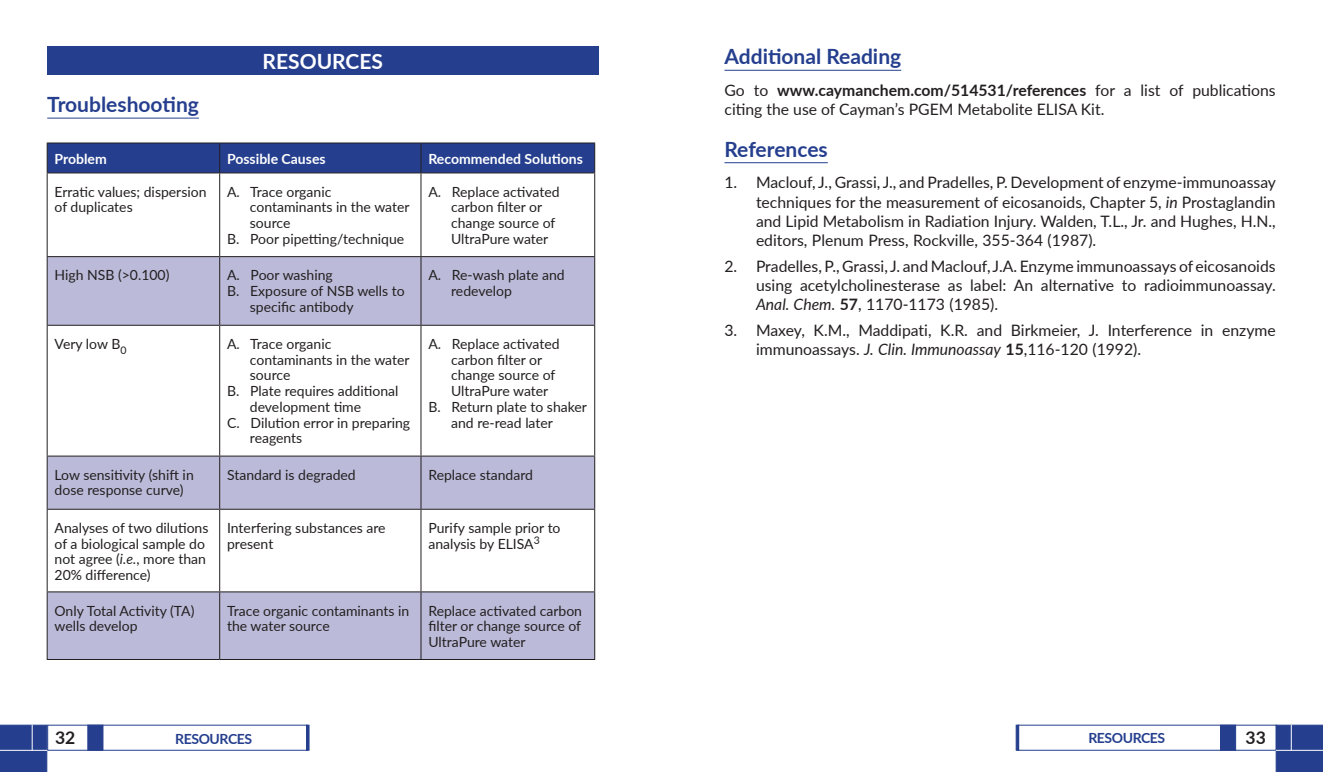
<style>
.page{position:relative;width:1323px;height:772px;background:#fff}
.page>*{position:absolute;margin:0;border:0;box-sizing:border-box;transform-origin:0 0}
.Heading_-_Resources{font:700 21px "Lato";color:#253f8e}
.Section_Heading_-_Wh{font:700 21px "Lato";color:#fff}
.t1{font:700 17.5px "Lato";color:#231f20}
.Long__List{font:15.75px/19.2px "Lato";color:#231f20;text-align:justify}
.Body_Text{font:15.75px/19.2px "Lato";color:#231f20}
.Troubleshooting_Body{font:14px/15.8px "Lato";color:#231f20}
.Table_Heading{font:700 14px "Lato";color:#fff}
.t2{font:700 14px "Lato";letter-spacing:-.03em;color:#253f8e}
.s1{font-style:italic}
.s2{font-weight:700}
</style>
<div class="page">
<div style="left:87px;top:724px;width:16px;height:26px;background:#253f8e;border:1px solid #253f8e"></div>
<hr style="left:306px;top:724px;width:3px;height:26px;background:#253f8e">
<div style="left:1220px;top:724px;width:16px;height:26px;background:#253f8e;border:1px solid #253f8e"></div>
<div style="left:1016px;top:724px;width:3px;height:26px;background:#253f8e;border:1px solid #253f8e"></div>
<svg style="left:0;top:724px;width:47px;height:48px;background:#2b4491"></svg>
<hr style="left:0;top:750px;width:47px;height:1px;background:#fff">
<svg style="left:1276px;top:724px;width:47px;height:48px;background:#2b4491"></svg>
<hr style="left:1276px;top:750px;width:47px;height:1px;background:#fff">
<hr style="left:47px;top:118px;width:152px;height:1px;background:#253f8e">
<div style="left:47px;top:46px;width:551px;height:28px;background:#253f8e"></div>
<svg style="left:48px;top:257px;width:546px;height:402px"></svg>
<hr style="left:47px;top:142px;width:173px;height:1px;background:#231f20">
<hr style="left:47px;top:173px;width:1px;height:83px;background:#231f20">
<hr style="left:47px;top:256px;width:173px;height:1px;background:#231f20">
<hr style="left:47px;top:257px;width:1px;height:68px;background:#231f20">
<hr style="left:47px;top:325px;width:173px;height:1px;background:#231f20">
<hr style="left:47px;top:326px;width:1px;height:129px;background:#231f20">
<hr style="left:47px;top:455px;width:173px;height:1px;background:#231f20">
<hr style="left:47px;top:456px;width:1px;height:53px;background:#231f20">
<hr style="left:47px;top:509px;width:173px;height:1px;background:#231f20">
<hr style="left:47px;top:510px;width:1px;height:81px;background:#231f20">
<hr style="left:47px;top:591px;width:173px;height:1px;background:#231f20">
<hr style="left:47px;top:592px;width:1px;height:67px;background:#231f20">
<hr style="left:47px;top:659px;width:173px;height:1px;background:#231f20">
<hr style="left:220px;top:142px;width:201px;height:1px;background:#231f20">
<hr style="left:421px;top:142px;width:174px;height:1px;background:#231f20">
<hr style="left:219px;top:173px;width:1px;height:83px;background:#231f20">
<hr style="left:220px;top:256px;width:201px;height:1px;background:#231f20">
<hr style="left:219px;top:257px;width:1px;height:68px;background:#231f20">
<hr style="left:421px;top:256px;width:174px;height:1px;background:#231f20">
<hr style="left:220px;top:325px;width:201px;height:1px;background:#231f20">
<hr style="left:219px;top:326px;width:1px;height:129px;background:#231f20">
<hr style="left:421px;top:325px;width:174px;height:1px;background:#231f20">
<hr style="left:220px;top:455px;width:201px;height:1px;background:#231f20">
<hr style="left:219px;top:456px;width:1px;height:53px;background:#231f20">
<hr style="left:421px;top:455px;width:174px;height:1px;background:#231f20">
<hr style="left:220px;top:509px;width:201px;height:1px;background:#231f20">
<hr style="left:219px;top:510px;width:1px;height:81px;background:#231f20">
<hr style="left:421px;top:509px;width:174px;height:1px;background:#231f20">
<hr style="left:220px;top:591px;width:201px;height:1px;background:#231f20">
<hr style="left:219px;top:592px;width:1px;height:67px;background:#231f20">
<hr style="left:421px;top:591px;width:174px;height:1px;background:#231f20">
<hr style="left:220px;top:659px;width:201px;height:1px;background:#231f20">
<hr style="left:421px;top:659px;width:174px;height:1px;background:#231f20">
<svg style="left:47px;top:143px;width:548px;height:30px;background:#253d89"></svg>
<hr style="left:421px;top:173px;width:1px;height:83px;background:#231f20">
<hr style="left:594px;top:173px;width:1px;height:83px;background:#231f20">
<hr style="left:421px;top:257px;width:1px;height:68px;background:#231f20">
<hr style="left:594px;top:257px;width:1px;height:68px;background:#231f20">
<hr style="left:421px;top:326px;width:1px;height:129px;background:#231f20">
<hr style="left:594px;top:326px;width:1px;height:129px;background:#231f20">
<hr style="left:421px;top:456px;width:1px;height:53px;background:#231f20">
<hr style="left:594px;top:456px;width:1px;height:53px;background:#231f20">
<hr style="left:421px;top:510px;width:1px;height:81px;background:#231f20">
<hr style="left:594px;top:510px;width:1px;height:81px;background:#231f20">
<hr style="left:421px;top:592px;width:1px;height:67px;background:#231f20">
<hr style="left:594px;top:592px;width:1px;height:67px;background:#231f20">
<hr style="left:724px;top:70px;width:177px;height:1px;background:#253f8e">
<hr style="left:724px;top:162px;width:104px;height:1px;background:#253f8e">
<p class="Section_Heading_-_Wh" style="left:263px;top:45px;width:122px">RESOURCES</p>
<p class="Heading_-_Resources" style="left:47px;top:89px;width:153px">Troubleshooting</p>
<p class="Table_Heading" style="left:55px;top:148px;width:54px">Problem</p>
<p class="Table_Heading" style="left:227px;top:148px;width:100px">Possible Causes</p>
<p class="Table_Heading" style="left:428px;top:148px;width:156px">Recommended Solutions</p>
<p class="Troubleshooting_Body" style="left:55px;top:183px;width:153px">Erratic values; dispersion of duplicates</p>
<p class="Troubleshooting_Body" style="left:250px;top:183px;width:161px;text-indent:-23px">A. Trace organic contaminants in the water source</p>
<p class="Troubleshooting_Body" style="left:227px;top:230px;width:179px">B. Poor pipetting/technique</p>
<p class="Troubleshooting_Body" style="left:451px;top:183px;width:110px;text-indent:-23px">A. Replace activated carbon filter or change source of<br>UltraPure water</p>
<p class="Troubleshooting_Body" style="left:55px;top:267px;width:116px">High NSB (&gt;0.100)</p>
<p class="Troubleshooting_Body" style="left:227px;top:267px;width:107px">A. Poor washing</p>
<p class="Troubleshooting_Body" style="left:250px;top:282px;width:156px;text-indent:-23px">B. Exposure of NSB wells to specific antibody</p>
<p class="Troubleshooting_Body" style="left:55px;top:335px;width:73px">Very low B<sub>0</sub></p>
<p class="Troubleshooting_Body" style="left:250px;top:335px;width:161px;text-indent:-23px">A. Trace organic contaminants in the water source</p>
<p class="Troubleshooting_Body" style="left:250px;top:382px;width:150px;text-indent:-23px">B. Plate requires additional development time</p>
<p class="Troubleshooting_Body" style="left:250px;top:414px;width:162px;text-indent:-23px">C. Dilution error in preparing reagents</p>
<p class="Troubleshooting_Body" style="left:451px;top:267px;width:115px;text-indent:-23px">A. Re-wash plate and redevelop</p>
<p class="Troubleshooting_Body" style="left:451px;top:335px;width:110px;text-indent:-23px">A. Replace activated carbon filter or change source of<br>UltraPure water</p>
<p class="Troubleshooting_Body" style="left:451px;top:398px;width:137px;text-indent:-23px">B. Return plate to shaker and re-read later</p>
<p class="Troubleshooting_Body" style="left:55px;top:466px;width:141px">Low sensitivity (shift in dose response curve)</p>
<p class="Troubleshooting_Body" style="left:227px;top:466px;width:130px">Standard is degraded</p>
<p class="Troubleshooting_Body" style="left:428px;top:466px;width:106px">Replace standard</p>
<p class="Troubleshooting_Body" style="left:55px;top:519px;width:155px">Analyses of two dilutions of a biological sample do not agree (<span class="s1">i.e.</span>, more than<br>20% difference)</p>
<p class="Troubleshooting_Body" style="left:227px;top:519px;width:160px">Interfering substances are present</p>
<p class="Troubleshooting_Body" style="left:428px;top:519px;width:134px">Purify sample prior to analysis by ELISA<sup>3</sup></p>
<p class="Troubleshooting_Body" style="left:55px;top:602px;width:141px">Only Total Activity (TA) wells develop</p>
<p class="Troubleshooting_Body" style="left:227px;top:602px;width:184px">Trace organic contaminants in the water source</p>
<p class="Troubleshooting_Body" style="left:428px;top:602px;width:155px;text-align:justify">Replace activated carbon filter or change source of UltraPure water</p>
<p class="Heading_-_Resources" style="left:724px;top:41px;width:178px">Additional Reading</p>
<p class="Body_Text" style="left:724px;top:80px;width:553px">Go to <span class="s2">www.caymanchem.com/514531/references</span> for a list of publications citing the use of Cayman’s PGEM Metabolite ELISA Kit.</p>
<p class="Heading_-_Resources" style="left:724px;top:133px;width:105px">References</p>
<p class="Long__List" style="left:756px;top:172px;width:522px;text-indent:-32px">1. Maclouf, J., Grassi, J., and Pradelles, P. Development of enzyme-immunoassay techniques for the measurement of eicosanoids, Chapter 5, <span class="s1">in</span> Prostaglandin and Lipid Metabolism in Radiation Injury. Walden, T.L., Jr. and Hughes, H.N., editors, Plenum Press, Rockville, 355-364 (1987).</p>
<p class="Long__List" style="left:756px;top:256px;width:521px;text-indent:-32px">2. Pradelles, P., Grassi, J. and Maclouf, J.A. Enzyme immunoassays of eicosanoids using acetylcholinesterase as label: An alternative to radioimmunoassay.<br><span class="s1">Anal. Chem.</span> <span class="s2">57</span>, 1170-1173 (1985).</p>
<p class="Long__List" style="left:756px;top:320px;width:521px;text-indent:-32px">3. Maxey, K.M., Maddipati, K.R. and Birkmeier, J. Interference in enzyme immunoassays. <span class="s1">J. Clin. Immunoassay</span> <span class="s2">15</span>,116-120 (1992).</p>
<p class="t1" style="left:55px;top:725px;width:22px">32</p>
<p class="t2" style="left:175px;top:728px;width:78px">RESOURCES</p>
<p class="t2" style="left:1088px;top:727px;width:78px">RESOURCES</p>
<p class="t1" style="left:1246px;top:725px;width:22px">33</p>
</div>
